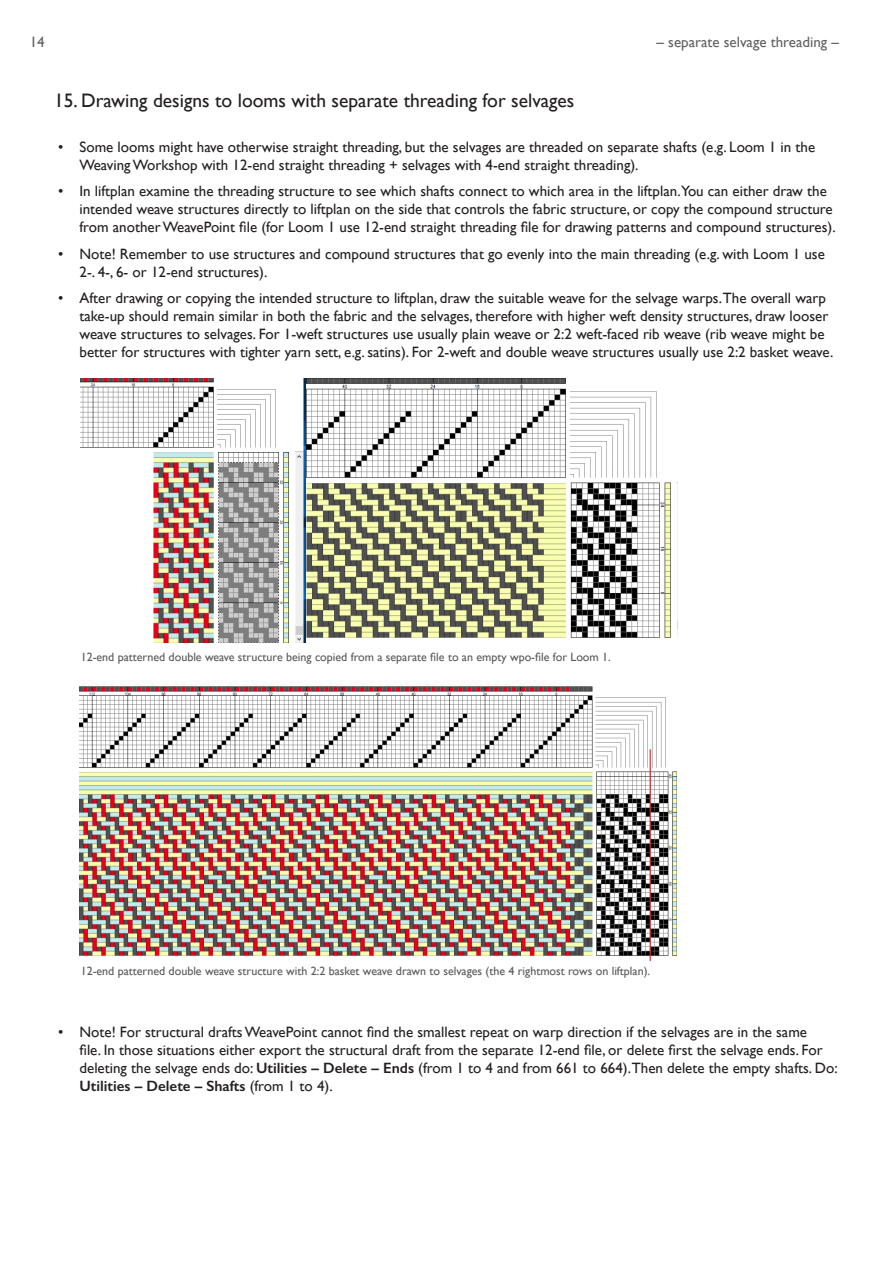
<style>
.page{position:relative;width:893px;height:1263px;background:#fff}
.page>*{position:absolute;margin:0;border:0;box-sizing:border-box;transform-origin:0 0}
.väliotsikko{font:19.5px "Gill Sans";color:#231f20}
.t1{font:15px/18px "Gill Sans";color:#231f20}
.väliotsikko-2{font:15px "Gill Sans";color:#616164}
.kuvatekstit{font:12px "Gill Sans";color:#57585a}
.s1{font-weight:600}
</style>
<div class="page">
<img style="left:81px;top:378px;width:597px;height:265px">
<img style="left:80px;top:687px;width:597px;height:269px">
<hr style="left:650px;top:749px;width:1px;height:212px;background:#d1232a">
<p class="väliotsikko-2" style="left:30px;top:33px;width:16px">14</p>
<p class="väliotsikko-2" style="left:657px;top:33px;width:184px">– separate selvage threading –</p>
<p class="väliotsikko" style="left:54px;top:89px;width:522px">15. Drawing designs to looms with separate threading for selvages</p>
<p class="t1" style="left:80px;top:137px;width:737px;text-indent:-21px">• Some looms might have otherwise straight threading, but the selvages are threaded on separate shafts (e.g. Loom 1 in the<br>Weaving Workshop with 12-end straight threading + selvages with 4-end straight threading).</p>
<p class="t1" style="left:80px;top:182px;width:758px;text-indent:-21px">• In liftplan examine the threading structure to see which shafts connect to which area in the liftplan.You can either draw the intended weave structures directly to liftplan on the side that controls the fabric structure, or copy the compound structure from another WeavePoint file (for Loom 1 use 12-end straight threading file for drawing patterns and compound structures).</p>
<p class="t1" style="left:80px;top:244px;width:747px;text-indent:-21px">• Note! Remember to use structures and compound structures that go evenly into the main threading (e.g. with Loom 1 use<br>2-. 4-, 6- or 12-end structures).</p>
<p class="t1" style="left:80px;top:289px;width:755px;text-indent:-21px">• After drawing or copying the intended structure to liftplan, draw the suitable weave for the selvage warps.The overall warp take-up should remain similar in both the fabric and the selvages, therefore with higher weft density structures, draw looser weave structures to selvages. For 1-weft structures use usually plain weave or 2:2 weft-faced rib weave (rib weave might be better for structures with tighter yarn sett, e.g. satins). For 2-weft and double weave structures usually use 2:2 basket weave.</p>
<p class="kuvatekstit" style="left:81px;top:650px;width:532px">12-end patterned double weave structure being copied from a separate file to an empty wpo-file for Loom 1.</p>
<p class="kuvatekstit" style="left:81px;top:963px;width:571px">12-end patterned double weave structure with 2:2 basket weave drawn to selvages (the 4 rightmost rows on liftplan).</p>
<p class="t1" style="left:80px;top:1023px;width:760px;text-indent:-21px">• Note! For structural drafts WeavePoint cannot find the smallest repeat on warp direction if the selvages are in the same<br>file. In those situations either export the structural draft from the separate 12-end file, or delete first the selvage ends. For deleting the selvage ends do: <span class="s1">Utilities – Delete – Ends</span> (from 1 to 4 and from 661 to 664).Then delete the empty shafts. Do:<br><span class="s1">Utilities – Delete – Shafts</span> (from 1 to 4).</p>
</div>
